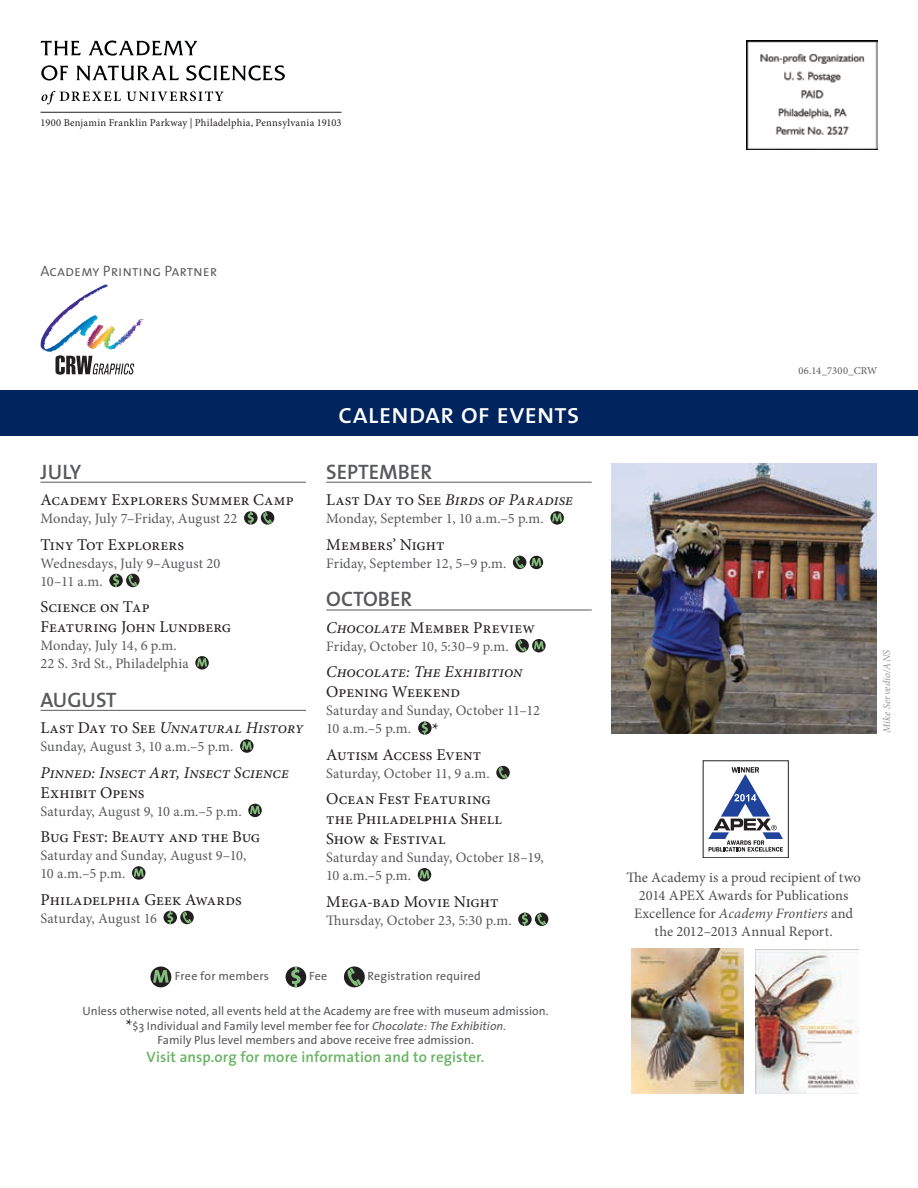
<style>
.page{position:relative;width:918px;height:1188px;background:#fff}
.page>*{position:absolute;margin:0;border:0;box-sizing:border-box;transform-origin:0 0}
.t1{font:28.5px "The Sans Caps";letter-spacing:-.015em;color:#fff}
.t2{font:21px "The Sans Semi Bold Caps";color:#58595b}
.t3{font:16.5px/19.8px "Minion Pro";letter-spacing:.005em;color:#231f20}
.t4{font:italic 16.5px "Minion Pro";color:#231f20}
.t5{font:600 15px "The Sans";letter-spacing:.01em;color:#66b461}
.t6{font:15px "The Sans Semi Light Caps";color:#58595b}
.t7{font:14.4px/18px "Minion Pro";letter-spacing:-.01em;color:#58595b}
.t8{font:14.4px/18px "Minion Pro";letter-spacing:-.005em;color:#4d4d4f;text-align:center}
.t9{font:12px/14.4px "The Sans";letter-spacing:.005em;color:#58595b;text-align:center}
.t10{font:10.5px "Minion Pro";letter-spacing:.005em;color:#231f20}
.t11{font:italic 10.5px "Minion Pro";color:#949698}
.t12{font:10.5px "Minion Pro";letter-spacing:.015em;color:#58595b}
.s1{font-style:normal}
.s2{font-style:italic}
.s3{font-size:18px;color:#231f20}
.s4{font-family:"Minion Pro";font-size:18px;color:#231f20}
</style>
<div class="page">
<hr style="left:40px;top:482px;width:266px;height:1px;background:#58595b">
<hr style="left:40px;top:710px;width:266px;height:1px;background:#58595b">
<svg style="left:244px;top:511px;width:14px;height:14px"></svg>
<svg style="left:248px;top:511px;width:6px;height:14px"></svg>
<div style="left:261px;top:511px;width:13px;height:14px;background:#231f20;border-radius:50%"></div>
<svg style="left:263px;top:512px;width:9px;height:12px"></svg>
<div style="left:109px;top:574px;width:14px;height:13px;background:#231f20;border-radius:50%"></div>
<svg style="left:113px;top:574px;width:6px;height:13px"></svg>
<svg style="left:126px;top:574px;width:14px;height:13px"></svg>
<svg style="left:128px;top:574px;width:9px;height:12px"></svg>
<svg style="left:195px;top:656px;width:14px;height:14px"></svg>
<svg style="left:197px;top:658px;width:10px;height:8px"></svg>
<svg style="left:240px;top:739px;width:14px;height:14px"></svg>
<svg style="left:242px;top:742px;width:10px;height:8px"></svg>
<svg style="left:248px;top:804px;width:14px;height:13px"></svg>
<svg style="left:250px;top:806px;width:10px;height:8px"></svg>
<svg style="left:132px;top:866px;width:14px;height:14px"></svg>
<svg style="left:134px;top:869px;width:10px;height:8px"></svg>
<svg style="left:164px;top:911px;width:13px;height:13px"></svg>
<svg style="left:167px;top:911px;width:6px;height:13px"></svg>
<svg style="left:180px;top:911px;width:14px;height:13px"></svg>
<svg style="left:183px;top:912px;width:8px;height:11px"></svg>
<hr style="left:326px;top:482px;width:266px;height:1px;background:#58595b">
<hr style="left:326px;top:610px;width:266px;height:1px;background:#58595b">
<svg style="left:550px;top:511px;width:14px;height:14px"></svg>
<svg style="left:552px;top:513px;width:10px;height:9px"></svg>
<svg style="left:513px;top:556px;width:13px;height:13px"></svg>
<svg style="left:515px;top:556px;width:9px;height:12px"></svg>
<svg style="left:530px;top:556px;width:13px;height:13px"></svg>
<svg style="left:531px;top:558px;width:10px;height:8px"></svg>
<svg style="left:515px;top:639px;width:14px;height:13px"></svg>
<svg style="left:518px;top:640px;width:9px;height:12px"></svg>
<svg style="left:532px;top:639px;width:14px;height:13px"></svg>
<svg style="left:534px;top:641px;width:10px;height:8px"></svg>
<svg style="left:418px;top:721px;width:14px;height:14px"></svg>
<svg style="left:422px;top:721px;width:6px;height:14px"></svg>
<svg style="left:496px;top:766px;width:14px;height:13px"></svg>
<svg style="left:499px;top:767px;width:8px;height:12px"></svg>
<svg style="left:418px;top:868px;width:13px;height:13px"></svg>
<svg style="left:419px;top:870px;width:11px;height:8px"></svg>
<svg style="left:518px;top:913px;width:14px;height:13px"></svg>
<svg style="left:522px;top:913px;width:6px;height:13px"></svg>
<svg style="left:535px;top:913px;width:13px;height:13px"></svg>
<svg style="left:537px;top:913px;width:9px;height:12px"></svg>
<div style="left:0;top:390px;width:918px;height:45px;background:#00245e"></div>
<img style="left:747px;top:40px;width:131px;height:109px">
<hr style="left:40px;top:112px;width:302px;height:1px;background:#231f20">
<svg style="left:42px;top:91px;width:182px;height:13px"></svg>
<svg style="left:41px;top:65px;width:244px;height:16px"></svg>
<svg style="left:41px;top:41px;width:156px;height:15px"></svg>
<div style="left:150px;top:967px;width:21px;height:20px;background:#231f20;border-radius:50%"></div>
<svg style="left:153px;top:970px;width:16px;height:13px"></svg>
<div style="left:286px;top:967px;width:20px;height:20px;background:#231f20;border-radius:50%"></div>
<svg style="left:291px;top:967px;width:10px;height:20px"></svg>
<div style="left:344px;top:967px;width:21px;height:20px;background:#231f20;border-radius:50%"></div>
<svg style="left:347px;top:968px;width:14px;height:18px"></svg>
<svg style="left:55px;top:355px;width:79px;height:20px"></svg>
<svg style="left:67px;top:284px;width:39px;height:24px"></svg>
<svg style="left:130px;top:319px;width:11px;height:10px"></svg>
<img style="left:612px;top:463px;width:265px;height:270px">
<svg style="left:708px;top:767px;width:75px;height:85px"></svg>
<div style="left:703px;top:761px;width:86px;height:97px;border:1px solid #231f20"></div>
<img style="left:755px;top:949px;width:103px;height:144px">
<img style="left:632px;top:949px;width:111px;height:144px">
<p class="t10" style="left:40px;top:116px;width:303px">1900 Benjamin Franklin Parkway | Philadelphia, Pennsylvania 19103</p>
<p class="t6" style="left:40px;top:258px;width:178px">Academy Printing Partner</p>
<h2 class="t2" style="left:40px;top:454px;width:42px">JULY</h2>
<p class="t3" style="left:40px;top:490px;width:255px">Academy Explorers Summer Camp</p>
<p class="t7" style="left:40px;top:510px;width:199px">Monday, July 7–Friday, August 22</p>
<p class="t3" style="left:40px;top:535px;width:145px">Tiny Tot Explorers</p>
<p class="t7" style="left:40px;top:554px;width:181px">Wednesdays, July 9–August 20<br>10–11 a.m.</p>
<p class="t3" style="left:40px;top:597px;width:192px">Science on Tap<br>Featuring John Lundberg</p>
<p class="t7" style="left:40px;top:636px;width:150px">Monday, July 14, 6 p.m.<br>22 S. 3rd St., Philadelphia</p>
<h2 class="t2" style="left:40px;top:682px;width:78px">AUGUST</h2>
<p class="t4" style="left:40px;top:717px;width:264px"><span class="s1">Last Day to See</span> Unnatural History</p>
<p class="t7" style="left:40px;top:738px;width:195px">Sunday, August 3, 10 a.m.–5 p.m.</p>
<p class="t4" style="left:40px;top:761px;width:250px">Pinned: Insect Art, Insect Science</p>
<p class="t3" style="left:40px;top:783px;width:106px">Exhibit Opens</p>
<p class="t7" style="left:40px;top:802px;width:203px">Saturday, August 9, 10 a.m.–5 p.m.</p>
<p class="t3" style="left:40px;top:827px;width:221px">Bug Fest: Beauty and the Bug</p>
<p class="t7" style="left:40px;top:847px;width:207px">Saturday and Sunday, August 9–10,<br>10 a.m.–5 p.m.</p>
<p class="t3" style="left:40px;top:890px;width:203px">Philadelphia Geek Awards</p>
<p class="t7" style="left:40px;top:909px;width:118px">Saturday, August 16</p>
<h1 class="t1" style="left:338px;top:390px;width:243px">calendar of events</h1>
<h2 class="t2" style="left:326px;top:454px;width:107px">SEPTEMBER</h2>
<p class="t4" style="left:326px;top:489px;width:248px"><span class="s1">Last Day to See</span> Birds of Paradise</p>
<p class="t7" style="left:326px;top:510px;width:219px">Monday, September 1, 10 a.m.–5 p.m.</p>
<p class="t3" style="left:326px;top:535px;width:120px">Members’ Night</p>
<p class="t7" style="left:326px;top:554px;width:182px">Friday, September 12, 5–9 p.m.</p>
<h2 class="t2" style="left:326px;top:582px;width:88px">OCTOBER</h2>
<p class="t3" style="left:326px;top:618px;width:210px"><span class="s2">Chocolate</span> Member Preview</p>
<p class="t7" style="left:326px;top:637px;width:184px">Friday, October 10, 5:30–9 p.m.</p>
<p class="t4" style="left:326px;top:661px;width:198px">Chocolate: The Exhibition</p>
<p class="t3" style="left:326px;top:682px;width:135px">Opening Weekend</p>
<p class="t7" style="left:326px;top:702px;width:215px">Saturday and Sunday, October 11–12<br>10 a.m.–5 p.m. <span class="s3">*</span></p>
<p class="t3" style="left:326px;top:745px;width:156px">Autism Access Event</p>
<p class="t7" style="left:326px;top:764px;width:165px">Saturday, October 11, 9 a.m.</p>
<p class="t3" style="left:326px;top:789px;width:177px">Ocean Fest Featuring the Philadelphia Shell<br>Show &amp; Festival</p>
<p class="t7" style="left:326px;top:848px;width:219px">Saturday and Sunday, October 18–19,<br>10 a.m.–5 p.m.</p>
<p class="t3" style="left:326px;top:891px;width:174px">Mega-bad Movie Night</p>
<p class="t7" style="left:326px;top:911px;width:187px">Thursday, October 23, 5:30 p.m.</p>
<p class="t9" style="left:175px;top:968px;width:96px">Free for members</p>
<p class="t9" style="left:309px;top:968px;width:20px">Fee</p>
<p class="t9" style="left:368px;top:968px;width:115px">Registration required</p>
<p class="t9" style="left:83px;top:1004px;width:468px">Unless otherwise noted, all events held at the Academy are free with museum admission. <span class="s4">*</span>$3 Individual and Family level member fee for <span class="s2">Chocolate: The Exhibition</span>.<br>Family Plus level members and above receive free admission.</p>
<p class="t5" style="left:147px;top:1045px;width:340px">Visit ansp.org for more information and to register.</p>
<p class="t12" style="left:799px;top:364px;width:80px">06.14_7300_CRW</p>
<p class="t11" style="left:880px;top:733px;width:85px;rotate:-90deg">Mike Servedio/ANS</p>
<p class="t8" style="left:626px;top:868px;width:236px">The Academy is a proud recipient of two 2014 APEX Awards for Publications Excellence for <span class="s2">Academy Frontiers</span> and the 2012–2013 Annual Report.</p>
</div>
